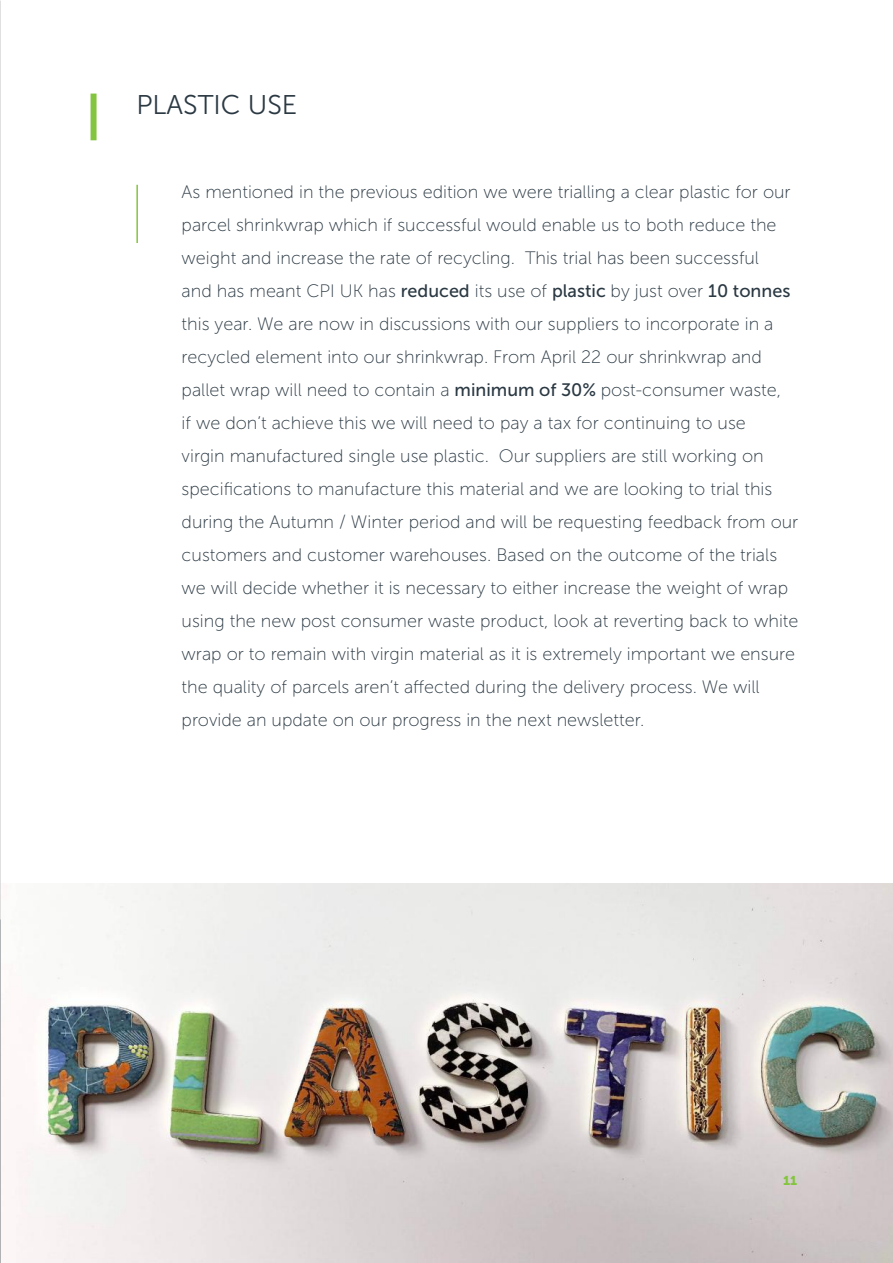
<style>
.page{position:relative;width:893px;height:1263px;background:#fff}
.page>*{position:absolute;margin:0;border:0;box-sizing:border-box;transform-origin:0 0}
.t1{font:27px "Museo Sans 300";color:#2b3943}
.t2{font:18px/33px "Museo Sans 100";color:#2b3943}
.t3{font:12.75px "Museo Sans 900";color:#84c53f}
.s1{font-family:"Museo Sans 500"}
</style>
<div class="page">
<img style="left:0;top:883px;width:893px;height:380px">
<img style="left:0;top:0;width:1px;height:951px">
<div style="left:91px;top:94px;width:6px;height:46px;background:#84c53f"></div>
<hr style="left:136px;top:185px;width:2px;height:58px;background:#84c53f">
<h1 class="t1" style="left:136px;top:90px;width:162px">PLASTIC USE</h1>
<p class="t2" style="left:182px;top:176px;width:618px">As mentioned in the previous edition we were trialling a clear plastic for our parcel shrinkwrap which if successful would enable us to both reduce the weight and increase the rate of recycling. This trial has been successful<br>and has meant CPI UK has <span class="s1">reduced</span> its use of <span class="s1">plastic</span> by just over <span class="s1">10 tonnes </span>this year. We are now in discussions with our suppliers to incorporate in a recycled element into our shrinkwrap. From April 22 our shrinkwrap and pallet wrap will need to contain a <span class="s1">minimum of 30%</span> post-consumer waste,<br>if we don’t achieve this we will need to pay a tax for continuing to use<br>virgin manufactured single use plastic. Our suppliers are still working on specifications to manufacture this material and we are looking to trial this during the Autumn / Winter period and will be requesting feedback from our customers and customer warehouses. Based on the outcome of the trials we will decide whether it is necessary to either increase the weight of wrap using the new post consumer waste product, look at reverting back to white wrap or to remain with virgin material as it is extremely important we ensure the quality of parcels aren’t affected during the delivery process. We will provide an update on our progress in the next newsletter.</p>
<p class="t3" style="left:783px;top:1173px;width:16px">11</p>
</div>
